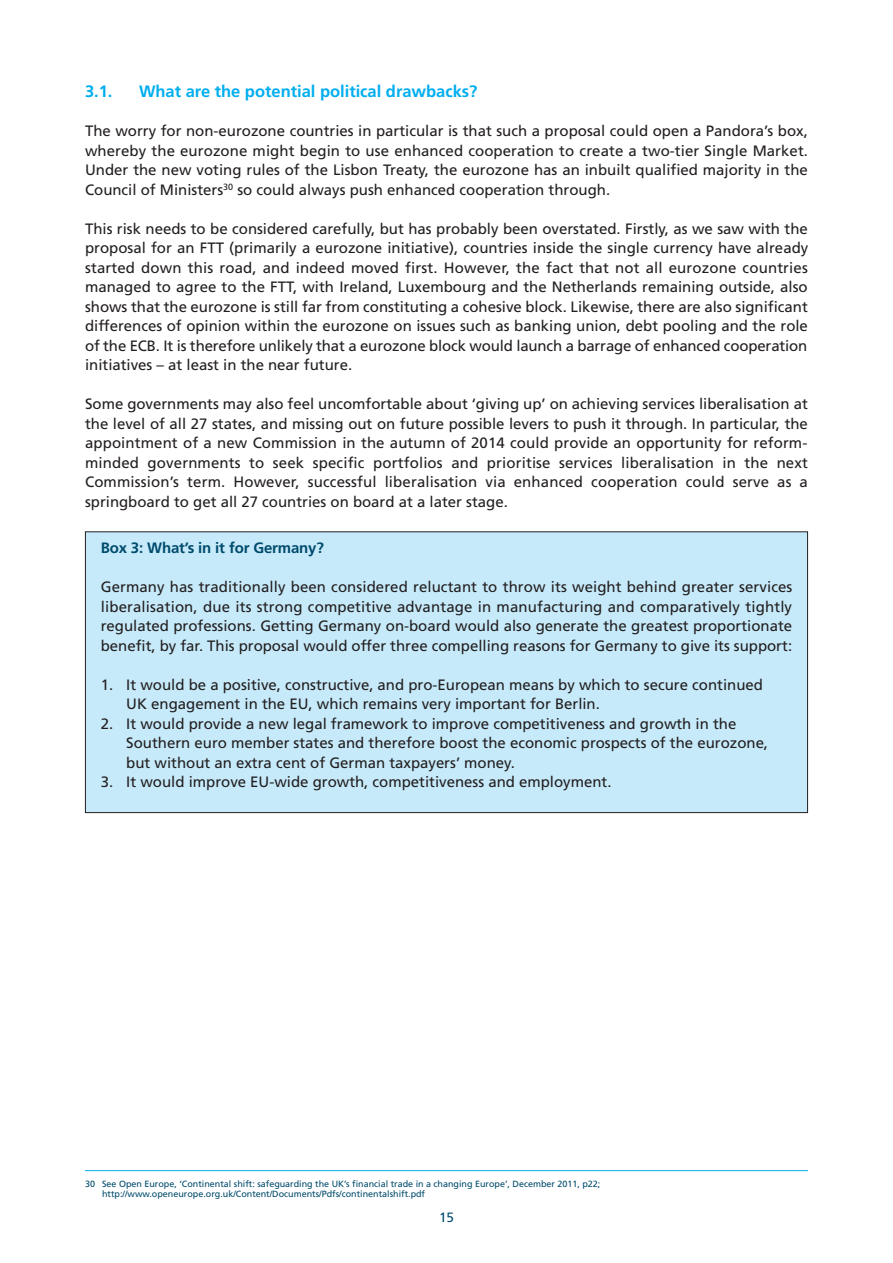
<style>
.page{position:relative;width:893px;height:1263px;background:#fff}
.page>*{position:absolute;margin:0;border:0;box-sizing:border-box;transform-origin:0 0}
.t1{font:700 16.5px "Frutiger";color:#00aeef}
.t2{font:15px/19.5px "Frutiger";color:#231f20;text-align:justify}
.t3{font:700 15px "Frutiger";letter-spacing:-.01em;color:#004b6c}
.t4{font:13.5px "Frutiger";color:#004b6c}
.t5{font:9px/10.5px "Frutiger";color:#004b6c}
</style>
<div class="page">
<hr style="left:85px;top:1170px;width:723px;height:1px;background:#00aeef">
<div style="left:85px;top:532px;width:722px;height:280px;background:#c6eafa"></div>
<p class="t1" style="left:85px;top:85px;width:29px">3.1.</p>
<p class="t1" style="left:139px;top:85px;width:340px">What are the potential political drawbacks?</p>
<p class="t2" style="left:85px;top:123px;width:724px">The worry for non-eurozone countries in particular is that such a proposal could open a Pandora’s box, whereby the eurozone might begin to use enhanced cooperation to create a two-tier Single Market.<br>Under the new voting rules of the Lisbon Treaty, the eurozone has an inbuilt qualified majority in the Council of Ministers<sup>30</sup> so could always push enhanced cooperation through.</p>
<p class="t2" style="left:85px;top:220px;width:725px">This risk needs to be considered carefully, but has probably been overstated. Firstly, as we saw with the proposal for an FTT (primarily a eurozone initiative), countries inside the single currency have already started down this road, and indeed moved first. However, the fact that not all eurozone countries managed to agree to the FTT, with Ireland, Luxembourg and the Netherlands remaining outside, also shows that the eurozone is still far from constituting a cohesive block. Likewise, there are also significant differences of opinion within the eurozone on issues such as banking union, debt pooling and the role of the ECB. It is therefore unlikely that a eurozone block would launch a barrage of enhanced cooperation initiatives – at least in the near future.</p>
<p class="t2" style="left:85px;top:396px;width:724px">Some governments may also feel uncomfortable about ‘giving up’ on achieving services liberalisation at the level of all 27 states, and missing out on future possible levers to push it through. In particular, the appointment of a new Commission in the autumn of 2014 could provide an opportunity for reform&shy;minded governments to seek specific portfolios and prioritise services liberalisation in the next Commission’s term. However, successful liberalisation via enhanced cooperation could serve as a springboard to get all 27 countries on board at a later stage.</p>
<p class="t3" style="left:101px;top:542px;width:225px">Box 3: What’s in it for Germany?</p>
<p class="t2" style="left:101px;top:579px;width:693px">Germany has traditionally been considered reluctant to throw its weight behind greater services liberalisation, due its strong competitive advantage in manufacturing and comparatively tightly regulated professions. Getting Germany on-board would also generate the greatest proportionate benefit, by far. This proposal would offer three compelling reasons for Germany to give its support:</p>
<p class="t2" style="left:126px;top:676px;width:638px;text-indent:-26px">1. It would be a positive, constructive, and pro-European means by which to secure continued<br>UK engagement in the EU, which remains very important for Berlin.</p>
<p class="t2" style="left:126px;top:715px;width:643px;text-align:left;text-indent:-26px">2. It would provide a new legal framework to improve competitiveness and growth in the<br>Southern euro member states and therefore boost the economic prospects of the eurozone, but without an extra cent of German taxpayers’ money.</p>
<p class="t2" style="left:101px;top:774px;width:512px">3. It would improve EU-wide growth, competitiveness and employment.</p>
<p class="t5" style="left:102px;top:1179px;width:500px;text-indent:-17px">30 See Open Europe, ‘Continental shift: safeguarding the UK’s financial trade in a changing Europe’, December 2011, p22; http://www.openeurope.org.uk/Content/Documents/Pdfs/continentalshift.pdf</p>
<p class="t4" style="left:439px;top:1212px;width:16px">15</p>
</div>
